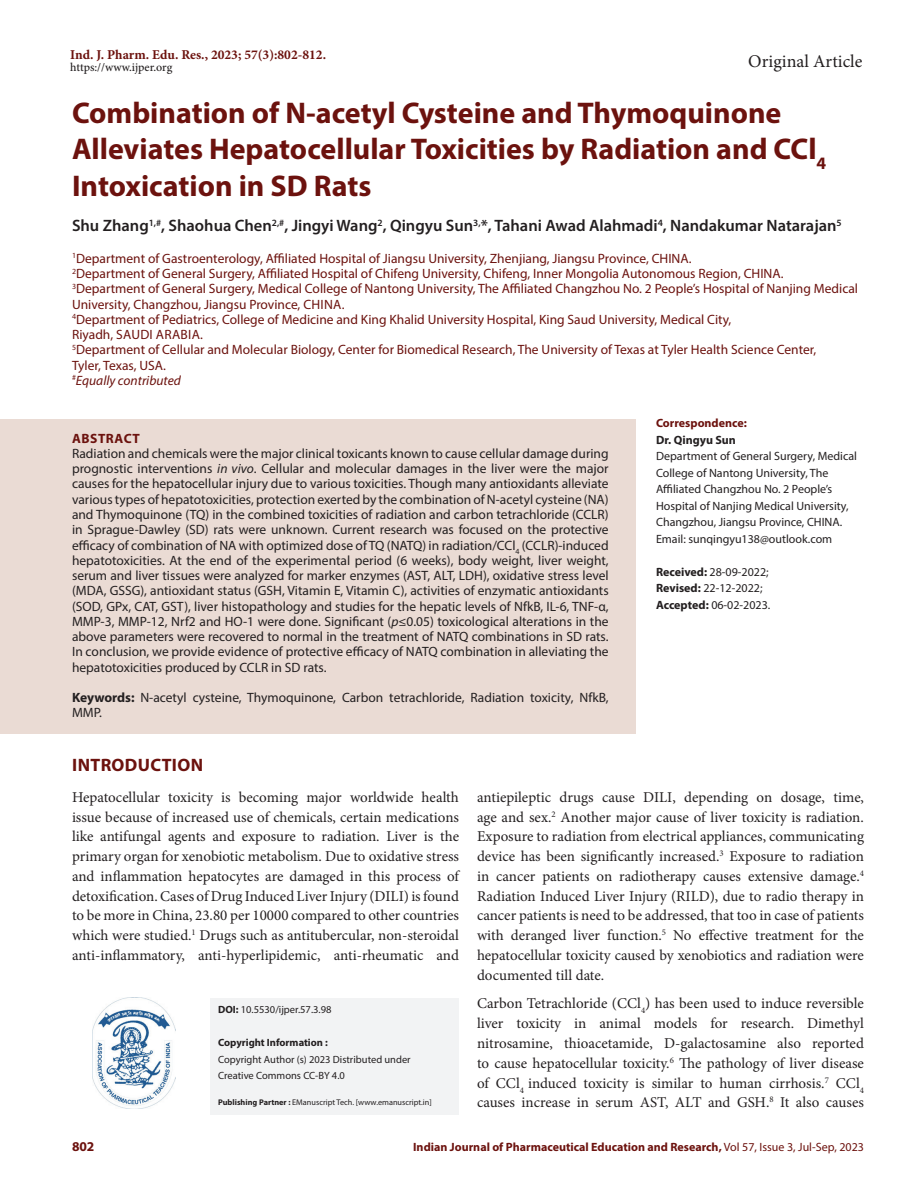
<style>
.page{position:relative;width:918px;height:1188px;background:#fff}
.page>*{position:absolute;margin:0;border:0;box-sizing:border-box;transform-origin:0 0}
.Art_Title{font:700 30px/36.3px "Myriad Pro";color:#6c120e}
.t1{font:18px "Minion Pro";color:#231f20}
.Intro_head{font:700 18px "Myriad Pro";letter-spacing:.02em;color:#6c120e}
.Author_Names{font:600 16.5px "Myriad Pro";color:#231f20}
.Body_text__FO{font:15px/19.8px "Minion Pro";color:#231f20;text-align:justify}
.Body_text{font:15px/19.8px "Minion Pro";color:#231f20;text-align:justify}
.Abstract_TXT{font:13.5px/15.3px "Myriad Pro";color:#231f20;text-align:justify}
.Author_Affiliations{font:13.5px/15.3px "Myriad Pro";color:#6c120e}
.KY{font:13.5px/15.3px "Myriad Pro";color:#231f20}
.t2{font:700 13.5px "Minion Pro";color:#6c120e}
.Author_Affiliations-2{font:italic 13.5px "Myriad Pro";color:#6c120e}
.ABS_Heading{font:700 13.5px "Myriad Pro";letter-spacing:.04em;color:#6c120e}
.Correspondence_AU_Af{font:12px/16.5px "Myriad Pro";color:#231f20}
.Correspondence_AU_Af-2{font:700 12px "Myriad Pro";color:#6c120e}
.Journal_Dates{font:12px/16.5px "Myriad Pro";color:#231f20}
.t3{font:500 12px "Minion Pro";letter-spacing:-.01em;color:#231f20}
.Correspondence_AU_Af-3{font:700 12px "Myriad Pro";color:#231f20}
.t4{font:10.5px/16.5px "Myriad Pro";color:#231f20}
.t5{font:700 10.5px "Myriad Pro";color:#231f20}
.t6{font:8.25px "Myriad Pro";color:#231f20}
.s1{font-style:italic}
.s2{font-weight:700}
.s3{font-weight:400}
</style>
<div class="page">
<div style="left:211px;top:998px;width:248px;height:36px;background:#f2f3f4"></div>
<div style="left:211px;top:1031px;width:248px;height:26px;background:#f2f3f4"></div>
<div style="left:211px;top:1048px;width:248px;height:25px;background:#f2f3f4"></div>
<div style="left:211px;top:1064px;width:248px;height:26px;background:#f2f3f4"></div>
<div style="left:211px;top:1084px;width:248px;height:30px;background:#f2f3f4"></div>
<img style="left:92px;top:998px;width:83px;height:110px">
<div style="left:0;top:419px;width:636px;height:41px;background:#eadbd4"></div>
<div style="left:0;top:434px;width:636px;height:255px;background:#eadbd4"></div>
<div style="left:0;top:678px;width:636px;height:56px;background:#eadbd4"></div>
<p class="t2" style="left:70px;top:45px;width:257px">Ind. J. Pharm. Edu. Res., 2023; 57(3):802-812.</p>
<p class="t3" style="left:70px;top:59px;width:104px">https://www.ijper.org</p>
<h2 class="t1" style="left:748px;top:49px;width:116px">Original Article</h2>
<p class="Art_Title" style="left:72px;top:94px;width:756px">Combination of N-acetyl Cysteine and Thymoquinone<br>Alleviates Hepatocellular Toxicities by Radiation and CCl<sub>4<br></sub>Intoxication in SD Rats</p>
<p class="Author_Names" style="left:72px;top:215px;width:771px">Shu Zhang<sup>1,#</sup>, Shaohua Chen<sup>2,#</sup>, Jingyi Wang<sup>2</sup>, Qingyu Sun<sup>3,</sup>*, Tahani Awad Alahmadi<sup>4</sup>, Nandakumar Natarajan<sup>5</sup></p>
<p class="Author_Affiliations" style="left:72px;top:250px;width:621px"><sup>1</sup>Department of Gastroenterology, Affiliated Hospital of Jiangsu University, Zhenjiang, Jiangsu Province, CHINA.</p>
<p class="Author_Affiliations" style="left:72px;top:266px;width:713px"><sup>2</sup>Department of General Surgery, Affiliated Hospital of Chifeng University, Chifeng, Inner Mongolia Autonomous Region, CHINA.</p>
<p class="Author_Affiliations" style="left:72px;top:281px;width:788px"><sup>3</sup>Department of General Surgery, Medical College of Nantong University, The Affiliated Changzhou No. 2 People’s Hospital of Nanjing Medical<br>University, Changzhou, Jiangsu Province, CHINA.</p>
<p class="Author_Affiliations" style="left:72px;top:312px;width:661px"><sup>4</sup>Department of Pediatrics, College of Medicine and King Khalid University Hospital, King Saud University, Medical City,<br>Riyadh, SAUDI ARABIA.</p>
<p class="Author_Affiliations" style="left:72px;top:342px;width:746px"><sup>5</sup>Department of Cellular and Molecular Biology, Center for Biomedical Research, The University of Texas at Tyler Health Science Center,<br>Tyler, Texas, USA.</p>
<p class="Author_Affiliations-2" style="left:72px;top:372px;width:110px"><sup>#</sup>Equally contributed</p>
<p class="ABS_Heading" style="left:72px;top:429px;width:69px">ABSTRACT</p>
<p class="Abstract_TXT" style="left:72px;top:446px;width:538px">Radiation and chemicals were the major clinical toxicants known to cause cellular damage during prognostic interventions <span class="s1">in vivo</span>. Cellular and molecular damages in the liver were the major causes for the hepatocellular injury due to various toxicities. Though many antioxidants alleviate various types of hepatotoxicities, protection exerted by the combination of N-acetyl cysteine (NA) and Thymoquinone (TQ) in the combined toxicities of radiation and carbon tetrachloride (CCLR) in Sprague-Dawley (SD) rats were unknown. Current research was focused on the protective efficacy of combination of NA with optimized dose of TQ (NATQ) in radiation/CCl<sub>4</sub> (CCLR)-induced hepatotoxicities. At the end of the experimental period (6 weeks), body weight, liver weight, serum and liver tissues were analyzed for marker enzymes (AST, ALT, LDH), oxidative stress level (MDA, GSSG), antioxidant status (GSH, Vitamin E, Vitamin C), activities of enzymatic antioxidants (SOD, GPx, CAT, GST), liver histopathology and studies for the hepatic levels of NfkB, IL-6, TNF-α, MMP-3, MMP-12, Nrf2 and HO-1 were done. Significant (<span class="s1">p</span>≤0.05) toxicological alterations in the above parameters were recovered to normal in the treatment of NATQ combinations in SD rats.<br>In conclusion, we provide evidence of protective efficacy of NATQ combination in alleviating the hepatotoxicities produced by CCLR in SD rats.</p>
<p class="KY" style="left:72px;top:690px;width:538px"><span class="s2">Keywords:</span> N-acetyl cysteine, Thymoquinone, Carbon tetrachloride, Radiation toxicity, NfkB,<br>MMP.</p>
<p class="Correspondence_AU_Af-2" style="left:656px;top:415px;width:92px">Correspondence:</p>
<p class="Correspondence_AU_Af-3" style="left:656px;top:432px;width:81px">Dr. Qingyu Sun</p>
<p class="Correspondence_AU_Af" style="left:656px;top:448px;width:202px">Department of General Surgery, Medical College of Nantong University, The Affiliated Changzhou No. 2 People’s Hospital of Nanjing Medical University, Changzhou, Jiangsu Province, CHINA.</p>
<p class="Correspondence_AU_Af" style="left:656px;top:530px;width:178px">Email: sunqingyu138@outlook.com</p>
<p class="Journal_Dates" style="left:656px;top:563px;width:116px"><span class="s2">Received:</span> 28-09-2022;<br><span class="s2">Revised:</span> 22-12-2022;<br><span class="s2">Accepted:</span> 06-02-2023.</p>
<p class="Intro_head" style="left:72px;top:754px;width:132px">INTRODUCTION</p>
<p class="Body_text__FO" style="left:72px;top:787px;width:389px">Hepatocellular toxicity is becoming major worldwide health issue because of increased use of chemicals, certain medications like antifungal agents and exposure to radiation. Liver is the primary organ for xenobiotic metabolism. Due to oxidative stress and inflammation hepatocytes are damaged in this process of detoxification. Cases of Drug Induced Liver Injury (DILI) is found to be more in China, 23.80 per 10000 compared to other countries which were studied.<sup>1</sup> Drugs such as antitubercular, non-steroidal anti-inflammatory, anti-hyperlipidemic, anti-rheumatic and</p>
<p class="Body_text__FO" style="left:477px;top:787px;width:389px">antiepileptic drugs cause DILI, depending on dosage, time, age and sex.<sup>2</sup> Another major cause of liver toxicity is radiation.<br>Exposure to radiation from electrical appliances, communicating device has been significantly increased.<sup>3</sup> Exposure to radiation in cancer patients on radiotherapy causes extensive damage.<sup>4<br></sup>Radiation Induced Liver Injury (RILD), due to radio therapy in cancer patients is need to be addressed, that too in case of patients with deranged liver function.<sup>5</sup> No effective treatment for the hepatocellular toxicity caused by xenobiotics and radiation were documented till date.</p>
<p class="Body_text" style="left:477px;top:994px;width:389px">Carbon Tetrachloride (CCl<sub>4</sub>) has been used to induce reversible liver toxicity in animal models for research. Dimethyl nitrosamine, thioacetamide, D-galactosamine also reported to cause hepatocellular toxicity.<sup>6</sup> The pathology of liver disease of CCl<sub>4</sub> induced toxicity is similar to human cirrhosis.<sup>7</sup> CCl<sub>4 </sub>causes increase in serum AST, ALT and GSH.<sup>8</sup> It also causes</p>
<p class="t4" style="left:218px;top:1001px;width:115px"><span class="s2">DOI:</span> 10.5530/ijper.57.3.98</p>
<p class="t5" style="left:218px;top:1036px;width:111px">Copyright Information :</p>
<p class="t4" style="left:218px;top:1051px;width:194px">Copyright Author (s) 2023 Distributed under<br>Creative Commons CC-BY 4.0</p>
<p class="t6" style="left:218px;top:1097px;width:215px"><span class="s2">Publishing Partner :</span> EManuscript Tech. [www.emanuscript.in]</p>
<p class="ABS_Heading" style="left:72px;top:1137px;width:24px">802</p>
<p class="Correspondence_AU_Af-2" style="left:413px;top:1139px;width:452px">Indian Journal of Pharmaceutical Education and Research, <span class="s3">Vol 57, Issue 3, Jul-Sep, 2023</span></p>
</div>
